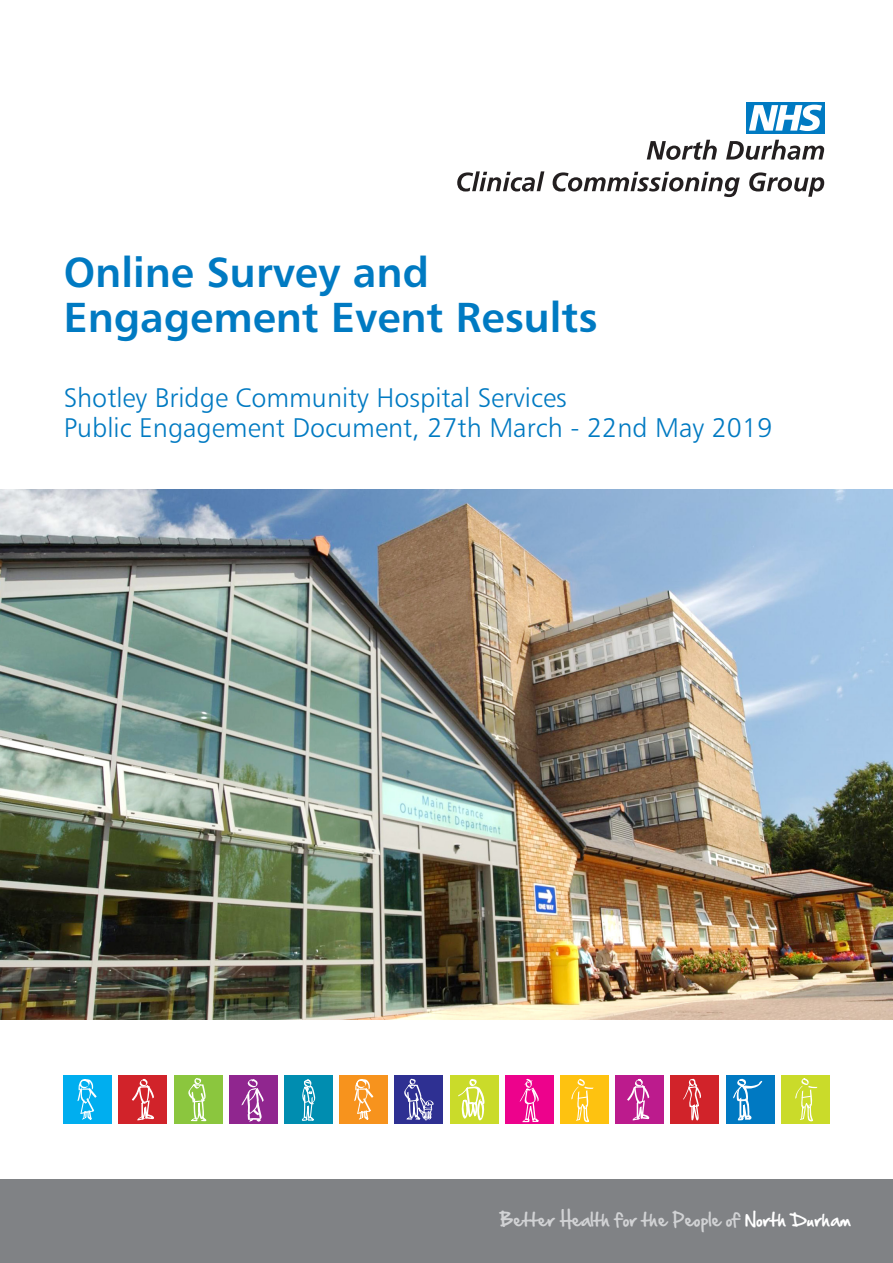
<style>
.page{position:relative;width:893px;height:1263px;background:#fff}
.page>*{position:absolute;margin:0;border:0;box-sizing:border-box;transform-origin:0 0}
.Section_Heads_Handwr{font:42px/45px "Humanist 777 BT Bold B";color:#007ac2}
.Section_Heads_Handwr-2{font:27px/30px "Humanist 777 BT Light B";color:#007ac2}
.Body_Copy{font:15.9px "Hand Of Sean";color:#d1d2d4}
.s1{color:#fff}
</style>
<div class="page">
<img style="left:0;top:489px;width:893px;height:531px">
<div style="left:0;top:1179px;width:893px;height:84px;background:#808285"></div>
<div style="left:747px;top:102px;width:78px;height:32px;background:#007ac2"></div>
<svg style="left:749px;top:105px;width:73px;height:26px"></svg>
<svg style="left:647px;top:140px;width:70px;height:20px"></svg>
<svg style="left:726px;top:140px;width:98px;height:20px"></svg>
<svg style="left:457px;top:171px;width:87px;height:20px"></svg>
<svg style="left:553px;top:172px;width:187px;height:25px"></svg>
<svg style="left:749px;top:172px;width:75px;height:25px"></svg>
<div style="left:64px;top:1075px;width:48px;height:48px;background:#00aeef"></div>
<svg style="left:77px;top:1079px;width:17px;height:41px"></svg>
<svg style="left:88px;top:1088px;width:9px;height:10px"></svg>
<div style="left:450px;top:1075px;width:48px;height:48px;background:#cadb2a"></div>
<svg style="left:458px;top:1078px;width:27px;height:43px"></svg>
<div style="left:505px;top:1075px;width:48px;height:48px;background:#ed028c"></div>
<svg style="left:519px;top:1079px;width:20px;height:43px"></svg>
<div style="left:560px;top:1075px;width:48px;height:48px;background:#fec210"></div>
<svg style="left:571px;top:1079px;width:23px;height:43px"></svg>
<div style="left:726px;top:1075px;width:48px;height:48px;background:#0079c2"></div>
<svg style="left:733px;top:1078px;width:29px;height:42px"></svg>
<div style="left:671px;top:1075px;width:48px;height:48px;background:#d1232a"></div>
<svg style="left:683px;top:1079px;width:18px;height:42px"></svg>
<div style="left:616px;top:1075px;width:48px;height:48px;background:#bc1b8d"></div>
<svg style="left:627px;top:1078px;width:22px;height:43px"></svg>
<div style="left:395px;top:1075px;width:48px;height:48px;background:#2e3092"></div>
<svg style="left:404px;top:1078px;width:30px;height:42px"></svg>
<div style="left:781px;top:1075px;width:48px;height:48px;background:#cadb2a"></div>
<svg style="left:795px;top:1078px;width:23px;height:44px"></svg>
<div style="left:119px;top:1075px;width:48px;height:48px;background:#d1232a"></div>
<svg style="left:132px;top:1078px;width:22px;height:43px"></svg>
<div style="left:340px;top:1075px;width:48px;height:48px;background:#f7931d"></div>
<svg style="left:354px;top:1079px;width:17px;height:41px"></svg>
<svg style="left:365px;top:1088px;width:9px;height:10px"></svg>
<div style="left:284px;top:1075px;width:49px;height:48px;background:#008db0"></div>
<svg style="left:302px;top:1079px;width:14px;height:42px"></svg>
<div style="left:229px;top:1075px;width:48px;height:48px;background:#90268f"></div>
<svg style="left:241px;top:1079px;width:23px;height:43px"></svg>
<div style="left:174px;top:1075px;width:48px;height:48px;background:#8bc63e"></div>
<svg style="left:188px;top:1078px;width:19px;height:43px"></svg>
<p class="Section_Heads_Handwr" style="left:64px;top:249px;width:535px">Online Survey and<br>Engagement Event Results</p>
<p class="Section_Heads_Handwr-2" style="left:64px;top:382px;width:710px">Shotley Bridge Community Hospital Services<br>Public Engagement Document, 27th March - 22nd May 2019</p>
<p class="Body_Copy" style="left:500px;top:1205px;width:353px">Better Health for the People of <span class="s1">North Durham</span></p>
</div>
